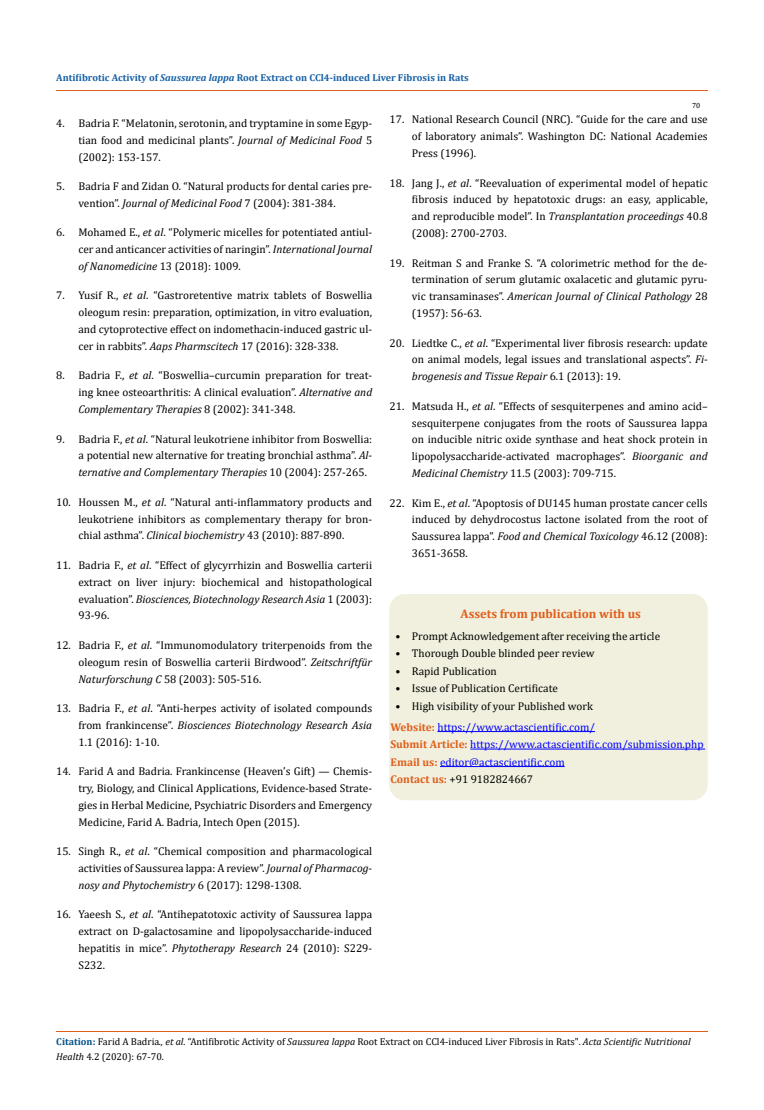
<style>
.page{position:relative;width:764px;height:1110px;background:#fff}
.page>*{position:absolute;margin:0;border:0;box-sizing:border-box;transform-origin:0 0}
.t1{font:700 12.5px "Cambria";color:#e05d1a}
.t2{font:11.25px/16.9px "Cambria";color:#000;text-align:justify}
.t3{font:11.25px/17.5px "Cambria";color:#00f}
.t4{font:10px/15px "Cambria";color:#000}
.t5{font:700 10px "Cambria";color:#1560a6}
.t6{font:7.5px "Cambria";color:#000}
.s1{font-style:italic}
.s2{font-weight:700;color:#e05d1a}
.s3{color:#000}
.s4{font-weight:700;color:#035089}
</style>
<div class="page">
<hr style="left:56px;top:91px;width:651px;height:1px;background:#e05d1a">
<div style="left:390px;top:595px;width:317px;height:205px;background:#f1f0de;border-radius:15px"></div>
<div style="left:389px;top:594px;width:318px;height:206px;border:1px solid #f1f0de;border-radius:15px"></div>
<hr style="left:437px;top:731px;width:158px;height:1px;background:#00f">
<hr style="left:470px;top:749px;width:235px;height:1px;background:#00f">
<hr style="left:440px;top:766px;width:125px;height:1px;background:#00f">
<hr style="left:56px;top:1032px;width:651px;height:1px;background:#e05d1a">
<p class="t5" style="left:56px;top:71px;width:414px">Antifibrotic Activity of <span class="s1">Saussurea lappa</span> Root Extract on CCl4-induced Liver Fibrosis in Rats</p>
<p class="t2" style="left:78px;top:115px;width:295px;text-indent:-22px">4. Badria F. “Melatonin, serotonin, and tryptamine in some Egyp&shy;tian food and medicinal plants”. <span class="s1">Journal of Medicinal Food</span> 5 (2002): 153-157.</p>
<p class="t2" style="left:78px;top:178px;width:295px;text-indent:-22px">5. Badria F and Zidan O. “Natural products for dental caries pre&shy;vention”. <span class="s1">Journal of Medicinal Food</span> 7 (2004): 381-384.</p>
<p class="t2" style="left:78px;top:224px;width:295px;text-indent:-22px">6. Mohamed E., <span class="s1">et al</span>. “Polymeric micelles for potentiated antiul&shy;cer and anticancer activities of naringin”. <span class="s1">International Journal of Nanomedicine</span> 13 (2018): 1009.</p>
<p class="t2" style="left:78px;top:287px;width:295px;text-indent:-22px">7. Yusif R., <span class="s1">et al</span>. “Gastroretentive matrix tablets of Boswellia oleogum resin: preparation, optimization, in vitro evaluation, and cytoprotective effect on indomethacin-induced gastric ul&shy;cer in rabbits”. <span class="s1">Aaps Pharmscitech</span> 17 (2016): 328-338.</p>
<p class="t2" style="left:78px;top:367px;width:295px;text-indent:-22px">8. Badria F., <span class="s1">et al</span>. “Boswellia–curcumin preparation for treat&shy;ing knee osteoarthritis: A clinical evaluation”. <span class="s1">Alternative and Complementary Therapies</span> 8 (2002): 341-348.</p>
<p class="t2" style="left:78px;top:430px;width:295px;text-indent:-22px">9. Badria F., <span class="s1">et al</span>. “Natural leukotriene inhibitor from Boswellia: a potential new alternative for treating bronchial asthma”. <span class="s1">Al&shy;ternative and Complementary Therapies</span> 10 (2004): 257-265.</p>
<p class="t2" style="left:78px;top:493px;width:295px;text-indent:-22px">10. Houssen M., <span class="s1">et al</span>. “Natural anti-inflammatory products and leukotriene inhibitors as complementary therapy for bron&shy;chial asthma”. <span class="s1">Clinical biochemistry</span> 43 (2010): 887-890.</p>
<p class="t2" style="left:78px;top:557px;width:295px;text-indent:-22px">11. Badria F., <span class="s1">et al</span>. “Effect of glycyrrhizin and Boswellia carterii extract on liver injury: biochemical and histopathological evaluation”. <span class="s1">Biosciences, Biotechnology Research Asia</span> 1 (2003):<br>93-96.</p>
<p class="t2" style="left:78px;top:637px;width:295px;text-indent:-22px">12. Badria F., <span class="s1">et al</span>. “Immunomodulatory triterpenoids from the oleogum resin of Boswellia carterii Birdwood”. <span class="s1">Zeitschriftfür Naturforschung C</span> 58 (2003): 505-516.</p>
<p class="t2" style="left:78px;top:700px;width:295px;text-indent:-22px">13. Badria F., <span class="s1">et al</span>. “Anti-herpes activity of isolated compounds from frankincense”. <span class="s1">Biosciences Biotechnology Research Asia </span>1.1 (2016): 1-10.</p>
<p class="t2" style="left:78px;top:763px;width:295px;text-indent:-22px">14. Farid A and Badria. Frankincense (Heaven’s Gift) — Chemis&shy;try, Biology, and Clinical Applications, Evidence-based Strate&shy;gies in Herbal Medicine, Psychiatric Disorders and Emergency Medicine, Farid A. Badria, Intech Open (2015).</p>
<p class="t2" style="left:78px;top:843px;width:295px;text-indent:-22px">15. Singh R., <span class="s1">et al</span>. “Chemical composition and pharmacological activities of Saussurea lappa: A review”. <span class="s1">Journal of Pharmacog&shy;nosy and Phytochemistry</span> 6 (2017): 1298-1308.</p>
<p class="t2" style="left:78px;top:906px;width:295px;text-indent:-22px">16. Yaeesh S., <span class="s1">et al</span>. “Antihepatotoxic activity of Saussurea lappa extract on D‐galactosamine and lipopolysaccharide‐induced hepatitis in mice”. <span class="s1">Phytotherapy Research</span> 24 (2010): S229- S232.</p>
<p class="t6" style="left:692px;top:101px;width:10px">70</p>
<p class="t2" style="left:412px;top:111px;width:297px;text-indent:-22px">17. National Research Council (NRC). “Guide for the care and use of laboratory animals”. Washington DC: National Academies Press (1996).</p>
<p class="t2" style="left:412px;top:174px;width:297px;text-indent:-22px">18. Jang J., <span class="s1">et al</span>. “Reevaluation of experimental model of hepatic fibrosis induced by hepatotoxic drugs: an easy, applicable, and reproducible model”. In <span class="s1">Transplantation proceedings</span> 40.8 (2008): 2700-2703.</p>
<p class="t2" style="left:412px;top:254px;width:297px;text-indent:-22px">19. Reitman S and Franke S. “A colorimetric method for the de&shy;termination of serum glutamic oxalacetic and glutamic pyru&shy;vic transaminases”. <span class="s1">American Journal of Clinical Pathology</span> 28 (1957): 56-63.</p>
<p class="t2" style="left:412px;top:334px;width:297px;text-indent:-22px">20. Liedtke C., <span class="s1">et al</span>. “Experimental liver fibrosis research: update on animal models, legal issues and translational aspects”. <span class="s1">Fi&shy;brogenesis and Tissue Repair</span> 6.1 (2013): 19.</p>
<p class="t2" style="left:412px;top:397px;width:297px;text-indent:-22px">21. Matsuda H., <span class="s1">et al</span>. “Effects of sesquiterpenes and amino acid– sesquiterpene conjugates from the roots of Saussurea lappa on inducible nitric oxide synthase and heat shock protein in lipopolysaccharide-activated macrophages”. <span class="s1">Bioorganic and Medicinal Chemistry</span> 11.5 (2003): 709-715.</p>
<p class="t2" style="left:412px;top:494px;width:297px;text-indent:-22px">22. Kim E., <span class="s1">et al</span>. “Apoptosis of DU145 human prostate cancer cells induced by dehydrocostus lactone isolated from the root of Saussurea lappa”. <span class="s1">Food and Chemical Toxicology</span> 46.12 (2008):<br>3651-3658.</p>
<p class="t1" style="left:460px;top:605px;width:182px">Assets from publication with us</p>
<p class="t2" style="left:395px;top:627px;width:266px">• Prompt Acknowledgement after receiving the article</p>
<p class="t2" style="left:395px;top:645px;width:201px">• Thorough Double blinded peer review</p>
<p class="t2" style="left:395px;top:662px;width:103px">• Rapid Publication</p>
<p class="t2" style="left:395px;top:680px;width:164px">• Issue of Publication Certificate</p>
<p class="t2" style="left:395px;top:697px;width:199px">• High visibility of your Published work</p>
<p class="t3" style="left:390px;top:718px;width:315px"><span class="s2">Website:</span> https://www.actascientific.com/<br><span class="s2">Submit Article:</span> https://www.actascientific.com/submission.php <span class="s2">Email us:</span> editor@actascientific.com<br><span class="s2">Contact us:</span> <span class="s3">+91 9182824667</span></p>
<p class="t4" style="left:56px;top:1034px;width:636px"><span class="s4">Citation:</span> Farid A Badria<span class="s1">., et al.</span> “Antifibrotic Activity of <span class="s1">Saussurea lappa</span> Root Extract on CCl4-induced Liver Fibrosis in Rats". <span class="s1">Acta Scientific Nutritional<br>Health</span> 4.2 (2020): 67-70.</p>
</div>
